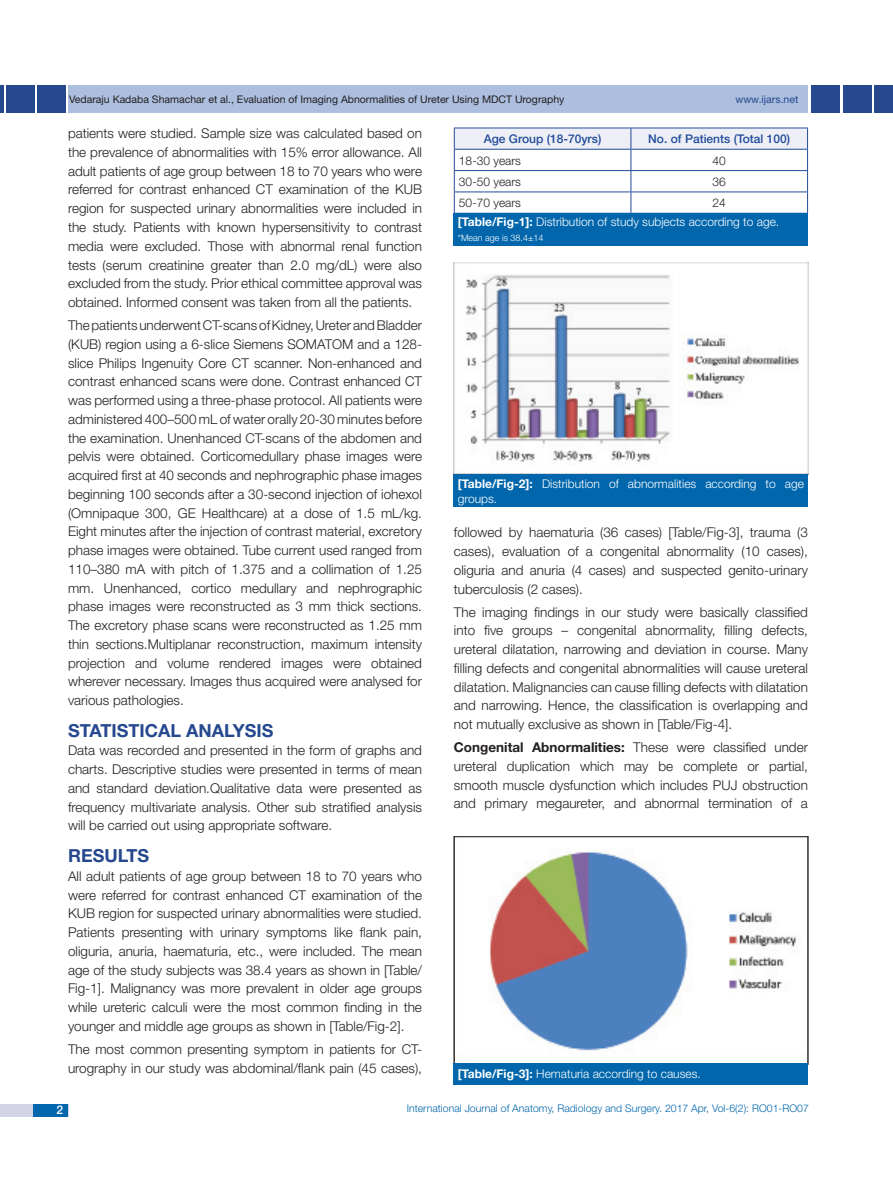
<style>
.page{position:relative;width:893px;height:1191px;background:#fff}
.page>*{position:absolute;margin:0;border:0;box-sizing:border-box;transform-origin:0 0}
.Heading{font:700 18px "Helvetica Neue";color:#25488e}
.Body_Text{font:300 13.5px/18.8px "Helvetica Neue";color:#231f20;text-align:justify}
.Table_text{font:300 12px/15px "Helvetica Neue";color:#fff}
.Table_text-2{font:500 12px "Helvetica Neue";color:#214c99}
.Table_text-3{font:300 12px "Helvetica Neue";color:#231f20}
.t1{font:500 12px "Helvetica Neue";color:#fff}
.t2{font:10.5px "Helvetica Neue";color:#231f20}
.t3{font:300 10.5px "Helvetica Neue";color:#0166ac}
.t4{font:10.5px "Helvetica Neue";color:#25488e}
.Table_text-4{font:300 9px "Helvetica Neue";color:#fff}
.s1{font-weight:700}
</style>
<div class="page">
<hr style="left:0;top:85px;width:4px;height:28px;background:#25488e">
<div style="left:6px;top:85px;width:29px;height:28px;background:#25488e"></div>
<div style="left:68px;top:85px;width:740px;height:28px;background:#adbfdf"></div>
<div style="left:875px;top:85px;width:18px;height:28px;background:#25488e"></div>
<div style="left:843px;top:85px;width:29px;height:28px;background:#25488e"></div>
<div style="left:811px;top:85px;width:29px;height:28px;background:#25488e"></div>
<div style="left:0;top:1103px;width:68px;height:13px;background:#d3d5e7"></div>
<div style="left:33px;top:1103px;width:35px;height:13px;background:#0166ac"></div>
<div style="left:37px;top:85px;width:29px;height:28px;background:#25488e"></div>
<svg style="left:454px;top:128px;width:354px;height:85px"></svg>
<hr style="left:454px;top:191px;width:177px;height:1px;background:#214c99">
<hr style="left:631px;top:191px;width:177px;height:1px;background:#214c99">
<div style="left:454px;top:213px;width:354px;height:32px;background:#0166ac"></div>
<img style="left:454px;top:263px;width:354px;height:211px">
<img style="left:490px;top:850px;width:307px;height:201px">
<div style="left:454px;top:474px;width:354px;height:32px;background:#0166ac"></div>
<div style="left:454px;top:1062px;width:354px;height:22px;background:#0166ac"></div>
<p class="t2" style="left:69px;top:93px;width:497px">Vedaraju Kadaba Shamachar et al., Evaluation of Imaging Abnormalities of Ureter Using MDCT Urography</p>
<p class="t4" style="left:735px;top:93px;width:64px">www.ijars.net</p>
<p class="Body_Text" style="left:68px;top:124px;width:356px">patients were studied. Sample size was calculated based on the prevalence of abnormalities with 15% error allowance. All adult patients of age group between 18 to 70 years who were referred for contrast enhanced CT examination of the KUB region for suspected urinary abnormalities were included in the study. Patients with known hypersensitivity to contrast media were excluded. Those with abnormal renal function tests (serum creatinine greater than 2.0 mg/dL) were also excluded from the study. Prior ethical committee approval was obtained. Informed consent was taken from all the patients.</p>
<p class="Body_Text" style="left:68px;top:315px;width:356px">The patients underwent CT-scans of Kidney, Ureter and Bladder (KUB) region using a 6-slice Siemens SOMATOM and a 128- slice Philips Ingenuity Core CT scanner. Non-enhanced and contrast enhanced scans were done. Contrast enhanced CT was performed using a three-phase protocol. All patients were administered 400–500 mL of water orally 20-30 minutes before the examination. Unenhanced CT-scans of the abdomen and pelvis were obtained. Corticomedullary phase images were acquired first at 40 seconds and nephrographic phase images beginning 100 seconds after a 30-second injection of iohexol (Omnipaque 300, GE Healthcare) at a dose of 1.5 mL/kg.<br>Eight minutes after the injection of contrast material, excretory phase images were obtained. Tube current used ranged from 110–380 mA with pitch of 1.375 and a collimation of 1.25 mm. Unenhanced, cortico medullary and nephrographic phase images were reconstructed as 3 mm thick sections.<br>The excretory phase scans were reconstructed as 1.25 mm thin sections.Multiplanar reconstruction, maximum intensity projection and volume rendered images were obtained wherever necessary. Images thus acquired were analysed for various pathologies.</p>
<p class="Heading" style="left:68px;top:719px;width:23px">Statistica</p>
<p class="Heading" style="left:170px;top:719px;width:85px">l Analysis</p>
<p class="Body_Text" style="left:68px;top:741px;width:355px">Data was recorded and presented in the form of graphs and charts. Descriptive studies were presented in terms of mean and standard deviation.Qualitative data were presented as frequency multivariate analysis. Other sub stratified analysis will be carried out using appropriate software.</p>
<p class="Heading" style="left:68px;top:844px;width:71px">Results</p>
<p class="Body_Text" style="left:68px;top:866px;width:356px">All adult patients of age group between 18 to 70 years who were referred for contrast enhanced CT examination of the KUB region for suspected urinary abnormalities were studied.<br>Patients presenting with urinary symptoms like flank pain, oliguria, anuria, haematuria, etc., were included. The mean age of the study subjects was 38.4 years as shown in [Table/ Fig-1]. Malignancy was more prevalent in older age groups while ureteric calculi were the most common finding in the younger and middle age groups as shown in [Table/Fig-2].</p>
<p class="Body_Text" style="left:68px;top:1039px;width:355px">The most common presenting symptom in patients for CT&shy;urography in our study was abdominal/flank pain (45 cases),</p>
<p class="Table_text-2" style="left:484px;top:132px;width:119px">Age Group (18-70yrs)</p>
<p class="Table_text-2" style="left:648px;top:132px;width:143px">No. of Patients (Total 100)</p>
<p class="Table_text-3" style="left:459px;top:153px;width:64px">18-30 years</p>
<p class="Table_text-3" style="left:713px;top:153px;width:15px">40</p>
<p class="Table_text-3" style="left:459px;top:174px;width:64px">30-50 years</p>
<p class="Table_text-3" style="left:713px;top:174px;width:15px">36</p>
<p class="Table_text-3" style="left:459px;top:196px;width:64px">50-70 years</p>
<p class="Table_text-3" style="left:713px;top:196px;width:15px">24</p>
<p class="Table_text" style="left:458px;top:214px;width:323px"><span class="s1">[Table/Fig-1]:</span> Distribution of study subjects according to age.</p>
<p class="Table_text-4" style="left:458px;top:233px;width:87px">*Mean age is 38.4±14</p>
<p class="Table_text" style="left:458px;top:475px;width:348px"><span class="s1">[Table/Fig-2]:</span> Distribution of abnormalities according to age groups.</p>
<p class="Body_Text" style="left:454px;top:523px;width:355px">followed by haematuria (36 cases) [Table/Fig-3], trauma (3 cases), evaluation of a congenital abnormality (10 cases), oliguria and anuria (4 cases) and suspected genito-urinary tuberculosis (2 cases).</p>
<p class="Body_Text" style="left:454px;top:602px;width:356px">The imaging findings in our study were basically classified into five groups – congenital abnormality, filling defects, ureteral dilatation, narrowing and deviation in course. Many filling defects and congenital abnormalities will cause ureteral dilatation. Malignancies can cause filling defects with dilatation and narrowing. Hence, the classification is overlapping and not mutually exclusive as shown in [Table/Fig-4].</p>
<p class="Body_Text" style="left:454px;top:737px;width:355px"><span class="s1">Congenital Abnormalities:</span> These were classified under ureteral duplication which may be complete or partial, smooth muscle dysfunction which includes PUJ obstruction and primary megaureter, and abnormal termination of a</p>
<p class="Table_text" style="left:458px;top:1066px;width:244px"><span class="s1">[Table/Fig-3]:</span> Hematuria according to causes.</p>
<p class="t1" style="left:57px;top:1102px;width:8px">2</p>
<p class="t3" style="left:407px;top:1101px;width:404px">International Journal of Anatomy, Radiology and Surgery. 2017 Apr, Vol-6(2): RO01-RO07</p>
</div>
